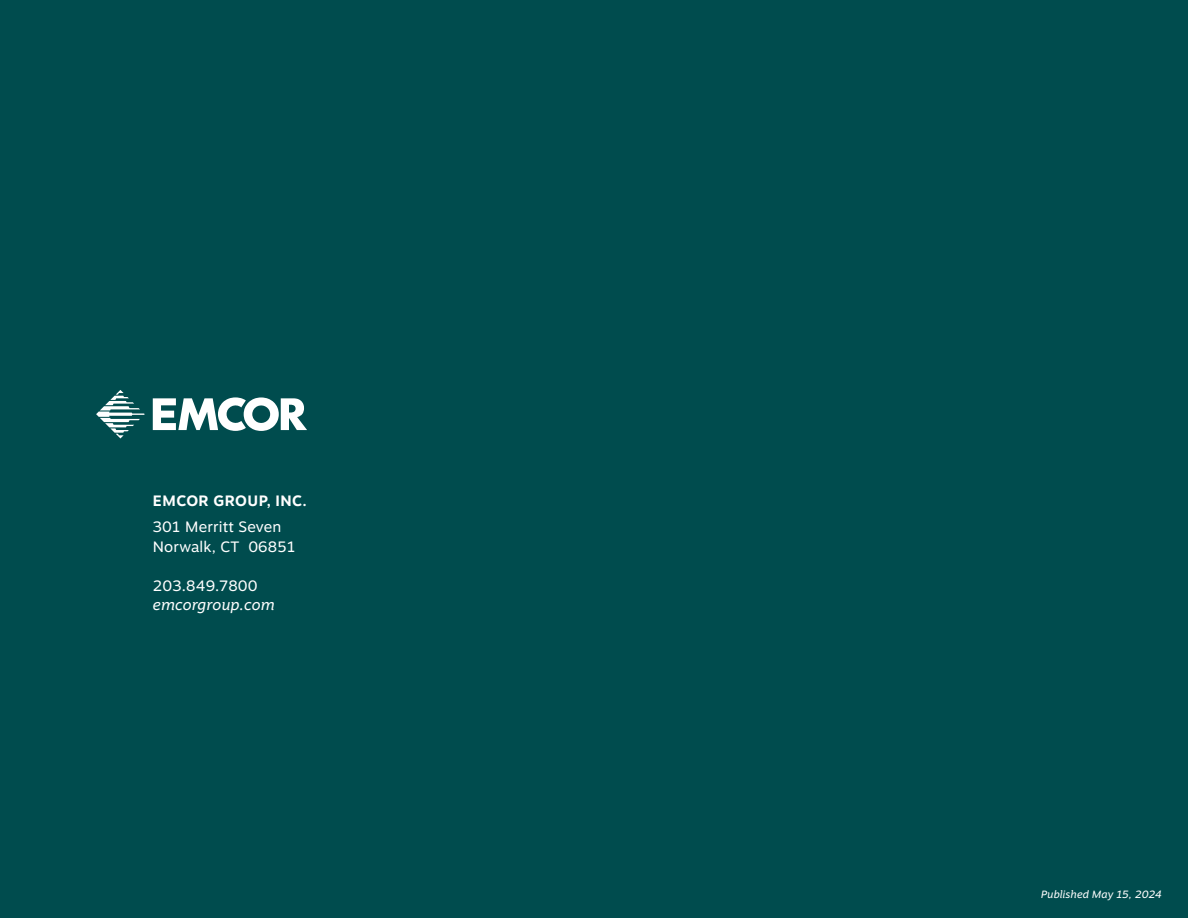
<style>
.page{position:relative;width:1188px;height:918px;background:#004c4e}
.page>*{position:absolute;margin:0;border:0;box-sizing:border-box;transform-origin:0 0}
.t1{font:15px/19.5px "Motiva Sans";letter-spacing:.01em;color:#fff}
.t2{font:700 15px "Motiva Sans";letter-spacing:.03em;color:#fff}
.t3{font:italic 15px "Motiva Sans";letter-spacing:.01em;color:#fff}
.t4{font:italic 10.5px "Motiva Sans";letter-spacing:.01em;color:#fff}
</style>
<div class="page">
<svg style="left:153px;top:397px;width:154px;height:34px"></svg>
<svg style="left:96px;top:390px;width:49px;height:48px"></svg>
<p class="t2" style="left:153px;top:490px;width:155px">EMCOR GROUP, INC.</p>
<p class="t1" style="left:153px;top:517px;width:144px">301 Merritt Seven<br>Norwalk, CT 06851</p>
<p class="t1" style="left:153px;top:575px;width:106px">203.849.7800</p>
<p class="t3" style="left:153px;top:594px;width:123px">emcorgroup.com</p>
<p class="t4" style="left:1041px;top:886px;width:122px">Published May 15, 2024</p>
</div>
